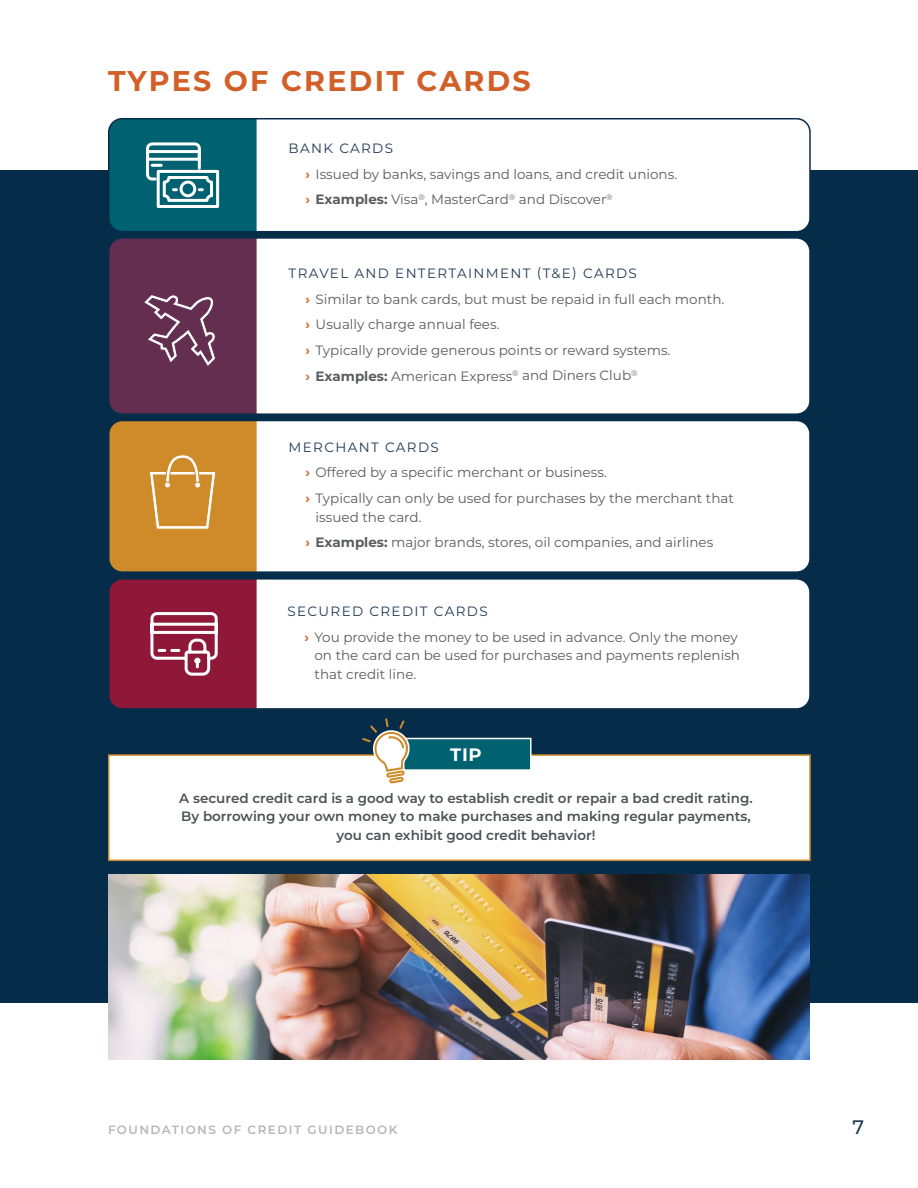
<style>
.page{position:relative;width:918px;height:1188px;background:#fff}
.page>*{position:absolute;margin:0;border:0;box-sizing:border-box;transform-origin:0 0}
.t1{font:700 28.5px "Montserrat";letter-spacing:.08em;color:#d15f27}
.t2{font:500 19.5px "Montserrat";color:#203954}
.t3{font:700 18px "Montserrat";color:#fff}
.t4{font:13.5px/25.5px "Montserrat";color:#5a5b60}
.t5{font:600 13.5px/18.8px "Montserrat";color:#4d5055;text-align:center}
.t6{font:600 12px "Montserrat";letter-spacing:.12em;color:#b8b6b8}
.s1{color:#203954}
.s2{font-weight:700;color:#d46d35}
.s3{font-weight:700}
</style>
<div class="page">
<div style="left:0;top:170px;width:918px;height:833px;background:#052c49"></div>
<img style="left:109px;top:875px;width:701px;height:185px">
<div style="left:109px;top:119px;width:701px;height:113px;background:#fff;border-radius:14px"></div>
<div style="left:108px;top:118px;width:703px;height:114px;border:2px solid #052c49;border-radius:14px"></div>
<div style="left:109px;top:238px;width:701px;height:176px;background:#fff;border-radius:14px"></div>
<div style="left:108px;top:237px;width:703px;height:178px;border:2px solid #052c49;border-radius:14px"></div>
<div style="left:109px;top:421px;width:701px;height:151px;background:#fff;border-radius:14px"></div>
<div style="left:108px;top:420px;width:703px;height:153px;border:2px solid #052c49;border-radius:14px"></div>
<div style="left:109px;top:579px;width:701px;height:130px;background:#fff;border-radius:14px"></div>
<div style="left:108px;top:578px;width:703px;height:132px;border:2px solid #052c49;border-radius:14px"></div>
<div style="left:108px;top:754px;width:703px;height:107px;background:#fff;border:2px solid #cf8a29"></div>
<div style="left:401px;top:738px;width:131px;height:33px;background:#006270;border:2px solid #fff"></div>
<svg style="left:362px;top:718px;width:47px;height:66px"></svg>
<svg style="left:109px;top:119px;width:149px;height:113px;background:#1e737f"></svg>
<svg style="left:109px;top:238px;width:149px;height:176px;background:#683656"></svg>
<svg style="left:109px;top:421px;width:149px;height:151px;background:#ce8d32"></svg>
<svg style="left:109px;top:579px;width:149px;height:130px;background:#952a48"></svg>
<h1 class="t1" style="left:108px;top:60px;width:424px">TYPES OF CREDIT CARDS</h1>
<p class="t4" style="left:306px;top:135px;width:373px;text-indent:-17px"><span class="s1">BANK CARDS<br></span><span class="s2">›</span> Issued by banks, savings and loans, and credit unions. <span class="s2">›</span> <span class="s3">Examples:</span> Visa<sup>®</sup>, MasterCard<sup>®</sup> and Discover<sup>®</sup></p>
<p class="t4" style="left:306px;top:260px;width:420px;text-indent:-17px"><span class="s1">TRAVEL AND ENTERTAINMENT (T&amp;E) CARDS<br></span><span class="s2">›</span> Similar to bank cards, but must be repaid in full each month. <span class="s2">›</span> Usually charge annual fees.<br><span class="s2">›</span> Typically provide generous points or reward systems.<br><span class="s2">›</span> <span class="s3">Examples:</span> American Express<sup>®</sup> and Diners Club<sup>®</sup></p>
<p class="t4" style="left:306px;top:434px;width:430px;text-indent:-17px"><span class="s1">MERCHANT CARDS<br></span><span class="s2">›</span> Offered by a specific merchant or business.<br><span class="s2">›</span> Typically can only be used for purchases by the merchant that</p>
<p class="t4" style="left:306px;top:504px;width:409px;text-indent:10px">issued the card.<br><span class="s2">›</span> <span class="s3">Examples:</span> major brands, stores, oil companies, and airlines</p>
<p class="t4" style="left:305px;top:598px;width:435px;text-indent:-17px"><span class="s1">SECURED CREDIT CARDS<br></span><span class="s2">›</span> You provide the money to be used in advance. Only the money</p>
<p class="t4" style="left:315px;top:646px;width:427px;line-height:18.8px">on the card can be used for purchases and payments replenish that credit line.</p>
<h3 class="t3" style="left:450px;top:741px;width:33px">TIP</h3>
<p class="t5" style="left:179px;top:788px;width:575px">A secured credit card is a good way to establish credit or repair a bad credit rating.<br>By borrowing your own money to make purchases and making regular payments, you can exhibit good credit behavior!</p>
<p class="t6" style="left:108px;top:1121px;width:291px">FOUNDATIONS OF CREDIT GUIDEBOOK</p>
<h2 class="t2" style="left:852px;top:1113px;width:13px">7</h2>
</div>
